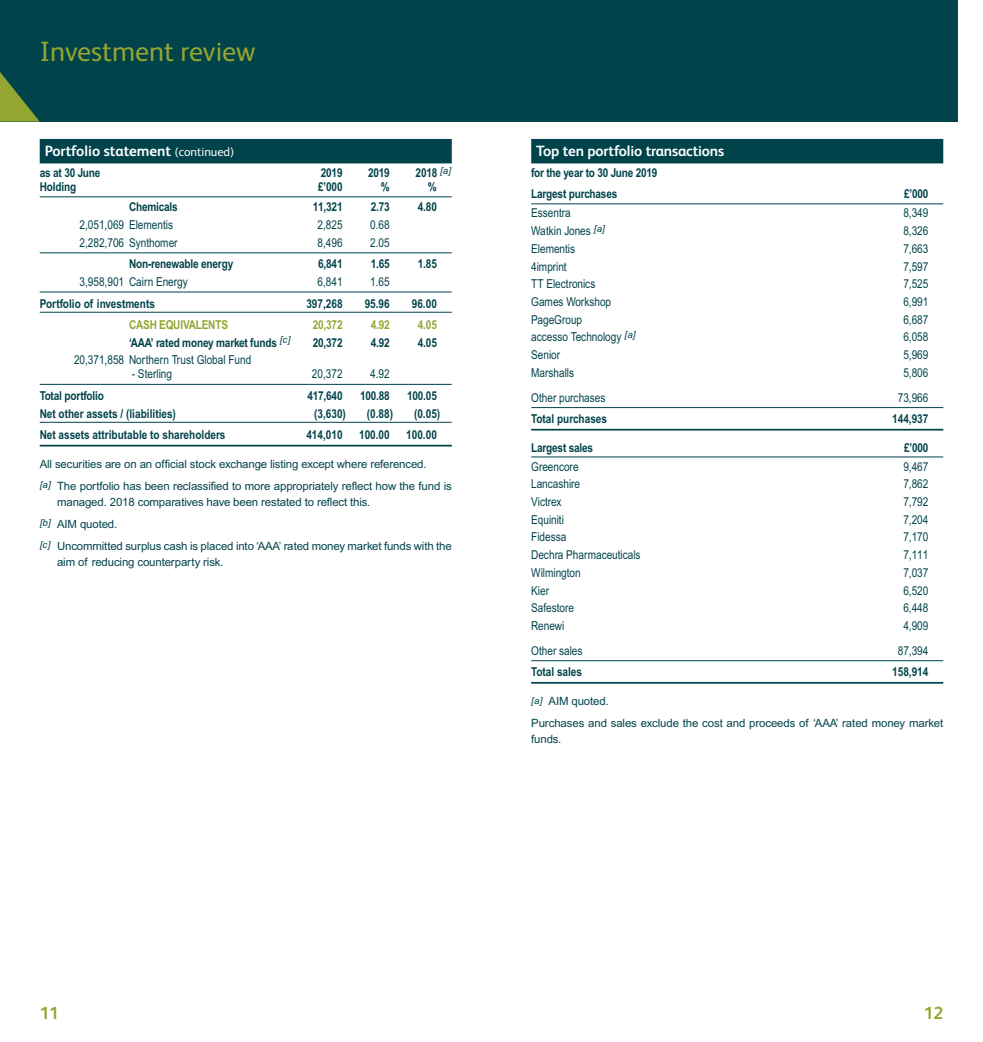
<style>
.page{position:relative;width:983px;height:1042px;background:#fff}
.page>*{position:absolute;margin:0;border:0;box-sizing:border-box;transform-origin:0 0}
.t1{font:28px "FS Albert";color:#94a531}
.t2{font:700 17.5px "FS Albert";color:#94a531}
.t3{font:700 14.88px "FS Albert";letter-spacing:-.01em;color:#fff}
.t4{font:12.25px "Arial Narrow";color:#00434b}
.t5{font:700 12.25px/21px "Arial Narrow";letter-spacing:-.015em;color:#00434b}
.t6{font:700 12.25px "Arial Narrow";letter-spacing:-.015em;color:#94a531}
.t7{font:11.38px/21.5px "Arial";letter-spacing:-.01em;color:#00434b}
.s1{font-weight:400;font-size:12.25px}
</style>
<div class="page">
<div style="left:491px;top:0;width:466px;height:122px;background:#00434b"></div>
<div style="left:0;top:0;width:491px;height:122px;background:#00434b"></div>
<svg style="left:0;top:72px;width:40px;height:50px"></svg>
<div style="left:531px;top:139px;width:412px;height:24px;background:#00434b"></div>
<hr style="left:531px;top:203px;width:412px;height:1px;background:#00434b">
<hr style="left:531px;top:407px;width:412px;height:1px;background:#00434b">
<hr style="left:531px;top:429px;width:412px;height:1px;background:#00434b">
<hr style="left:531px;top:456px;width:412px;height:1px;background:#00434b">
<hr style="left:531px;top:660px;width:412px;height:1px;background:#00434b">
<hr style="left:531px;top:682px;width:412px;height:2px;background:#00434b">
<hr style="left:40px;top:252px;width:411px;height:1px;background:#00434b">
<hr style="left:40px;top:292px;width:411px;height:1px;background:#00434b">
<hr style="left:40px;top:312px;width:411px;height:1px;background:#00434b">
<hr style="left:40px;top:384px;width:411px;height:1px;background:#00434b">
<hr style="left:40px;top:422px;width:411px;height:1px;background:#00434b">
<hr style="left:40px;top:445px;width:411px;height:1px;background:#00434b">
<div style="left:40px;top:139px;width:411px;height:24px;background:#00434b"></div>
<hr style="left:40px;top:196px;width:411px;height:1px;background:#00434b">
<h1 class="t1" style="left:40px;top:42px;width:217px">Investment review</h1>
<p class="t3" style="left:45px;top:146px;width:191px">Portfolio statement <span class="s1">(continued)</span></p>
<p class="t5" style="left:40px;top:164px;width:62px">as at 30 June</p>
<p class="t5" style="left:321px;top:164px;width:23px">2019</p>
<p class="t5" style="left:368px;top:164px;width:23px">2019</p>
<p class="t5" style="left:415px;top:164px;width:37px">2018 <sup>[a]</sup></p>
<p class="t5" style="left:40px;top:178px;width:38px">Holding</p>
<p class="t5" style="left:318px;top:178px;width:26px">£’000</p>
<p class="t5" style="left:381px;top:178px;width:10px">%</p>
<p class="t5" style="left:428px;top:178px;width:10px">%</p>
<p class="t5" style="left:129px;top:198px;width:50px">Chemicals</p>
<p class="t5" style="left:313px;top:198px;width:31px">11,321</p>
<p class="t5" style="left:370px;top:198px;width:20px">2.73</p>
<p class="t5" style="left:418px;top:198px;width:20px">4.80</p>
<p class="t4" style="left:80px;top:220px;width:95px">2,051,069 Elementis</p>
<p class="t4" style="left:317px;top:220px;width:27px">2,825</p>
<p class="t4" style="left:370px;top:220px;width:21px">0.68</p>
<p class="t4" style="left:80px;top:238px;width:99px">2,282,706 Synthomer</p>
<p class="t4" style="left:317px;top:238px;width:27px">8,496</p>
<p class="t4" style="left:370px;top:238px;width:21px">2.05</p>
<p class="t5" style="left:129px;top:255px;width:106px">Non-renewable energy</p>
<p class="t5" style="left:318px;top:255px;width:26px">6,841</p>
<p class="t5" style="left:370px;top:255px;width:20px">1.65</p>
<p class="t5" style="left:418px;top:255px;width:20px">1.85</p>
<p class="t4" style="left:80px;top:277px;width:110px">3,958,901 Cairn Energy</p>
<p class="t4" style="left:317px;top:277px;width:27px">6,841</p>
<p class="t4" style="left:370px;top:277px;width:21px">1.65</p>
<p class="t5" style="left:40px;top:294px;width:117px">Portfolio of investments</p>
<p class="t5" style="left:306px;top:294px;width:38px">397,268</p>
<p class="t5" style="left:364px;top:294px;width:27px">95.96</p>
<p class="t5" style="left:412px;top:294px;width:27px">96.00</p>
<p class="t6" style="left:129px;top:320px;width:100px">CASH EQUIVALENTS</p>
<p class="t6" style="left:313px;top:320px;width:31px">20,372</p>
<p class="t6" style="left:370px;top:320px;width:20px">4.92</p>
<p class="t6" style="left:418px;top:320px;width:20px">4.05</p>
<p class="t5" style="left:129px;top:333px;width:163px">‘AAA’ rated money market funds <sup>[c]</sup></p>
<p class="t5" style="left:313px;top:333px;width:31px">20,372</p>
<p class="t5" style="left:370px;top:333px;width:20px">4.92</p>
<p class="t5" style="left:418px;top:333px;width:20px">4.05</p>
<p class="t4" style="left:74px;top:356px;width:179px">20,371,858 Northern Trust Global Fund</p>
<p class="t4" style="left:132px;top:370px;width:42px">- Sterling</p>
<p class="t4" style="left:312px;top:370px;width:32px">20,372</p>
<p class="t4" style="left:370px;top:370px;width:21px">4.92</p>
<p class="t5" style="left:40px;top:386px;width:66px">Total portfolio</p>
<p class="t5" style="left:307px;top:386px;width:37px">417,640</p>
<p class="t5" style="left:360px;top:386px;width:31px">100.88</p>
<p class="t5" style="left:407px;top:386px;width:31px">100.05</p>
<p class="t5" style="left:40px;top:404px;width:138px">Net other assets / (liabilities)</p>
<p class="t5" style="left:314px;top:404px;width:33px">(3,630)</p>
<p class="t5" style="left:367px;top:404px;width:28px">(0.88)</p>
<p class="t5" style="left:414px;top:404px;width:28px">(0.05)</p>
<p class="t5" style="left:40px;top:425px;width:187px">Net assets attributable to shareholders</p>
<p class="t5" style="left:306px;top:425px;width:38px">414,010</p>
<p class="t5" style="left:359px;top:425px;width:32px">100.00</p>
<p class="t5" style="left:406px;top:425px;width:32px">100.00</p>
<p class="t7" style="left:40px;top:454px;width:413px">All securities are on an official stock exchange listing except where referenced.<br><sup>[a]</sup> The portfolio has been reclassified to more appropriately reflect how the fund is</p>
<p class="t7" style="left:40px;top:492px;width:413px;text-indent:17px">managed. 2018 comparatives have been restated to reflect this.<br><sup>[b]</sup> AIM quoted.<br><sup>[c]</sup> Uncommitted surplus cash is placed into ‘AAA’ rated money market funds with the</p>
<p class="t7" style="left:57px;top:552px;width:168px">aim of reducing counterparty risk.</p>
<p class="t3" style="left:536px;top:146px;width:189px">Top ten portfolio transactions</p>
<p class="t5" style="left:531px;top:164px;width:128px">for the year to 30 June 2019<br>Largest purchases</p>
<p class="t5" style="left:903px;top:185px;width:26px">£’000</p>
<p class="t4" style="left:531px;top:209px;width:41px">Essentra</p>
<p class="t4" style="left:903px;top:209px;width:27px">8,349</p>
<p class="t4" style="left:531px;top:226px;width:75px">Watkin Jones <sup>[a]</sup></p>
<p class="t4" style="left:903px;top:226px;width:27px">8,326</p>
<p class="t4" style="left:531px;top:244px;width:45px">Elementis</p>
<p class="t4" style="left:903px;top:244px;width:27px">7,663</p>
<p class="t4" style="left:531px;top:262px;width:37px">4imprint</p>
<p class="t4" style="left:903px;top:262px;width:27px">7,597</p>
<p class="t4" style="left:531px;top:279px;width:66px">TT Electronics</p>
<p class="t4" style="left:903px;top:279px;width:27px">7,525</p>
<p class="t4" style="left:531px;top:297px;width:81px">Games Workshop</p>
<p class="t4" style="left:903px;top:297px;width:27px">6,991</p>
<p class="t4" style="left:531px;top:315px;width:52px">PageGroup</p>
<p class="t4" style="left:903px;top:315px;width:27px">6,687</p>
<p class="t4" style="left:531px;top:333px;width:106px">accesso Technology <sup>[a]</sup></p>
<p class="t4" style="left:903px;top:333px;width:27px">6,058</p>
<p class="t4" style="left:531px;top:350px;width:30px">Senior</p>
<p class="t4" style="left:903px;top:350px;width:27px">5,969</p>
<p class="t4" style="left:531px;top:368px;width:44px">Marshalls</p>
<p class="t4" style="left:903px;top:368px;width:27px">5,806</p>
<p class="t4" style="left:531px;top:393px;width:76px">Other purchases</p>
<p class="t4" style="left:897px;top:393px;width:32px">73,966</p>
<p class="t5" style="left:531px;top:409px;width:77px">Total purchases</p>
<p class="t5" style="left:892px;top:409px;width:38px">144,937</p>
<p class="t5" style="left:531px;top:438px;width:63px">Largest sales</p>
<p class="t5" style="left:903px;top:438px;width:26px">£’000</p>
<p class="t4" style="left:531px;top:462px;width:49px">Greencore</p>
<p class="t4" style="left:903px;top:462px;width:27px">9,467</p>
<p class="t4" style="left:531px;top:479px;width:50px">Lancashire</p>
<p class="t4" style="left:903px;top:479px;width:27px">7,862</p>
<p class="t4" style="left:531px;top:497px;width:32px">Victrex</p>
<p class="t4" style="left:903px;top:497px;width:27px">7,792</p>
<p class="t4" style="left:531px;top:515px;width:34px">Equiniti</p>
<p class="t4" style="left:903px;top:515px;width:27px">7,204</p>
<p class="t4" style="left:531px;top:533px;width:37px">Fidessa</p>
<p class="t4" style="left:903px;top:533px;width:27px">7,170</p>
<p class="t4" style="left:531px;top:550px;width:111px">Dechra Pharmaceuticals</p>
<p class="t4" style="left:903px;top:550px;width:27px">7,111</p>
<p class="t4" style="left:531px;top:568px;width:51px">Wilmington</p>
<p class="t4" style="left:903px;top:568px;width:27px">7,037</p>
<p class="t4" style="left:531px;top:586px;width:19px">Kier</p>
<p class="t4" style="left:903px;top:586px;width:27px">6,520</p>
<p class="t4" style="left:531px;top:603px;width:44px">Safestore</p>
<p class="t4" style="left:903px;top:603px;width:27px">6,448</p>
<p class="t4" style="left:531px;top:621px;width:35px">Renewi</p>
<p class="t4" style="left:903px;top:621px;width:27px">4,909</p>
<p class="t4" style="left:531px;top:646px;width:53px">Other sales</p>
<p class="t4" style="left:897px;top:646px;width:32px">87,394</p>
<p class="t5" style="left:531px;top:662px;width:52px">Total sales</p>
<p class="t5" style="left:892px;top:662px;width:38px">158,914</p>
<p class="t7" style="left:531px;top:691px;width:413px"><sup>[a]</sup> AIM quoted.<br>Purchases and sales exclude the cost and proceeds of ‘AAA’ rated money market</p>
<p class="t7" style="left:531px;top:730px;width:32px">funds.</p>
<h2 class="t2" style="left:40px;top:1007px;width:21px">11</h2>
<h2 class="t2" style="left:923px;top:1007px;width:21px">12</h2>
</div>
